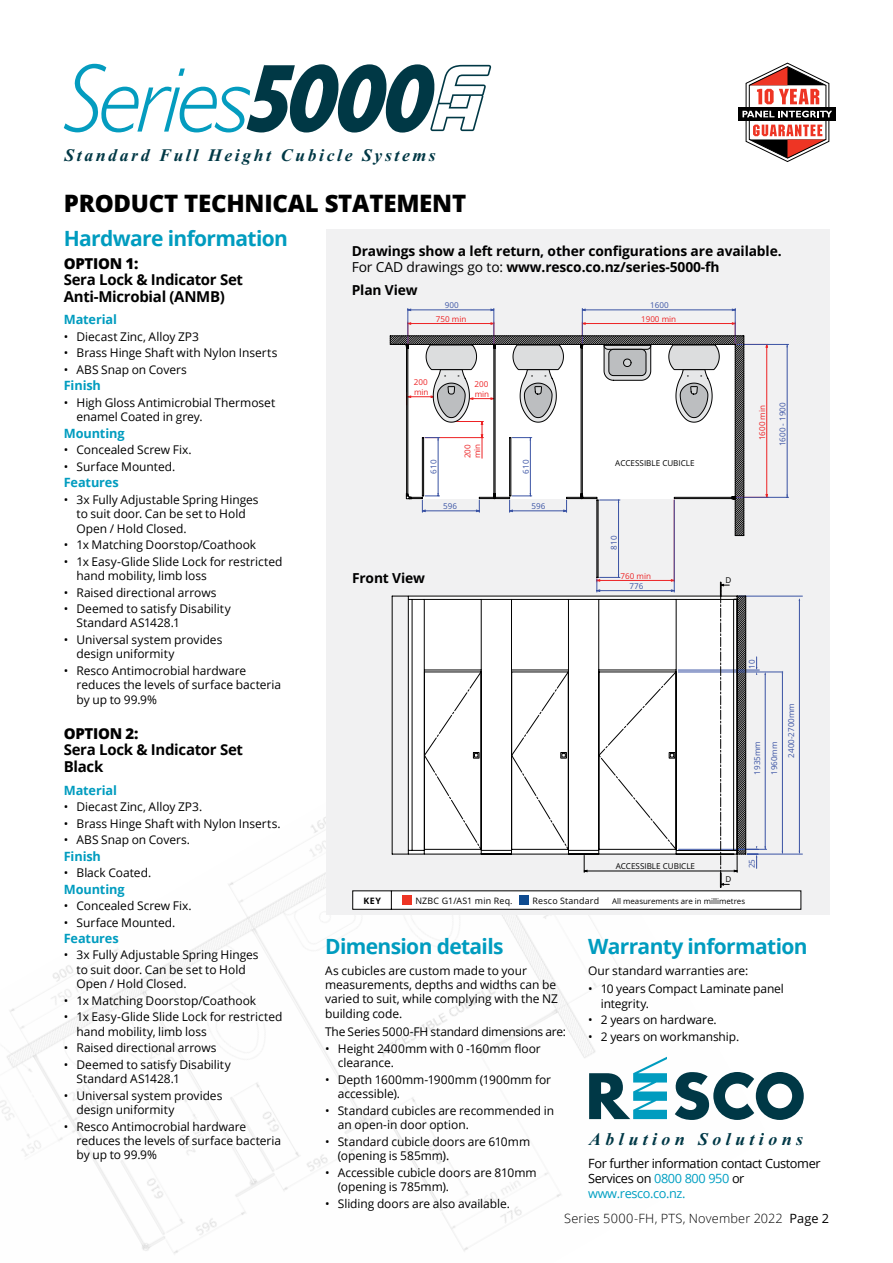
<style>
.page{position:relative;width:893px;height:1263px;background:#fff}
.page>*{position:absolute;margin:0;border:0;box-sizing:border-box;transform-origin:0 0}
.t1{font:800 24px "Open Sans";letter-spacing:-.01em;color:#000}
.t2{font:700 21px "Open Sans";letter-spacing:-.03em;color:#009cbf}
.t3{font:italic 700 17.85px "Times New Roman";letter-spacing:.25em;color:#003846}
.t4{font:italic 700 17.55px "Times New Roman";letter-spacing:.15em;color:#003845}
.t5{font:700 15px/16.5px "Open Sans";letter-spacing:-.02em;color:#000}
.t6{font:800 15px "Open Sans";letter-spacing:-.02em;color:#000}
.t7{font:700 13.8px/15.8px "Open Sans";letter-spacing:-.01em;color:#000}
.t8{font:12.75px/15.3px "Open Sans";letter-spacing:-.03em;color:#000}
.t9{font:700 12.75px "Open Sans";letter-spacing:-.01em;color:#009cbf}
.t10{font:300 12.75px "Open Sans";letter-spacing:.015em;color:#000}
.t11{font:12px/14.4px "Open Sans";letter-spacing:-.005em;color:#000}
.t12{font:12px "Open Sans";letter-spacing:-.025em;color:#000}
.t13{font:8.85px "Open Sans";letter-spacing:.02em;color:#000}
.t14{font:700 8.85px "Open Sans";color:#000}
.t15{font:8.1px/17.2px "Open Sans";color:#3a53a4}
.t16{font:8.1px/9.9px "Open Sans";color:#ed2224}
.t17{font:8.1px "Open Sans";color:#010101}
.t18{font:7.95px "Open Sans";color:#000}
.s1{font-weight:400}
.s2{color:#009fc2}
</style>
<div class="page">
<img style="left:0;top:817px;width:667px;height:437px">
<div style="left:326px;top:230px;width:503px;height:685px;background:#f1f1f2"></div>
<svg style="left:744px;top:335px;width:24px;height:201px"></svg>
<hr style="left:735px;top:308px;width:1px;height:35px;background:#3a53a4">
<hr style="left:582px;top:308px;width:1px;height:35px;background:#3a53a4">
<hr style="left:408px;top:308px;width:1px;height:35px;background:#3a53a4">
<hr style="left:494px;top:308px;width:1px;height:35px;background:#3a53a4">
<hr style="left:787px;top:344px;width:1px;height:153px;background:#3a53a4">
<hr style="left:737px;top:344px;width:52px;height:1px;background:#3a53a4">
<hr style="left:736px;top:497px;width:53px;height:1px;background:#3a53a4">
<svg style="left:766px;top:344px;width:1px;height:153px"></svg>
<svg style="left:408px;top:309px;width:266px;height:13px"></svg>
<svg style="left:390px;top:335px;width:354px;height:239px"></svg>
<hr style="left:738px;top:596px;width:64px;height:1px;background:#3a53a4">
<hr style="left:747px;top:854px;width:55px;height:1px;background:#3a53a4">
<svg style="left:352px;top:574px;width:449px;height:336px"></svg>
<svg style="left:406px;top:322px;width:314px;height:136px"></svg>
<svg style="left:64px;top:64px;width:427px;height:69px"></svg>
<div style="left:738px;top:107px;width:98px;height:14px;background:#000"></div>
<svg style="left:742px;top:62px;width:90px;height:100px"></svg>
<svg style="left:589px;top:1057px;width:215px;height:63px"></svg>
<h3 class="t4" style="left:64px;top:143px;width:373px">Standard Full Height Cubicle Systems</h3>
<h1 class="t1" style="left:64px;top:185px;width:404px">PRODUCT TECHNICAL STATEMENT</h1>
<p class="t7" style="left:352px;top:243px;width:431px">Drawings show a left return, other configurations are available.<br><span class="s1">For CAD drawings go to:</span> www.resco.co.nz/series-5000-fh</p>
<p class="t7" style="left:352px;top:282px;width:67px">Plan View</p>
<h2 class="t2" style="left:64px;top:223px;width:226px">Hardware information</h2>
<p class="t6" style="left:64px;top:252px;width:76px">OPTION 1:</p>
<p class="t5" style="left:64px;top:271px;width:181px">Sera Lock &amp; Indicator Set<br>Anti-Microbial (ANMB)</p>
<p class="t9" style="left:64px;top:311px;width:55px">Material</p>
<p class="t11" style="left:64px;top:329px;width:137px">• Diecast Zinc, Alloy ZP3</p>
<p class="t11" style="left:64px;top:345px;width:215px">• Brass Hinge Shaft with Nylon Inserts</p>
<p class="t11" style="left:64px;top:362px;width:125px">• ABS Snap on Covers</p>
<p class="t9" style="left:64px;top:377px;width:39px">Finish</p>
<p class="t11" style="left:77px;top:395px;width:200px;text-indent:-13px">• High Gloss Antimicrobial Thermoset enamel Coated in grey.</p>
<p class="t9" style="left:64px;top:424px;width:62px">Mounting</p>
<p class="t11" style="left:64px;top:442px;width:130px">• Concealed Screw Fix.</p>
<p class="t11" style="left:64px;top:459px;width:113px">• Surface Mounted.</p>
<p class="t9" style="left:64px;top:474px;width:56px">Features</p>
<p class="t11" style="left:77px;top:492px;width:183px;text-indent:-13px">• 3x Fully Adjustable Spring Hinges to suit door. Can be set to Hold<br>Open / Hold Closed.</p>
<p class="t11" style="left:64px;top:537px;width:194px">• 1x Matching Doorstop/Coathook</p>
<p class="t11" style="left:77px;top:554px;width:207px;text-indent:-13px">• 1x Easy-Glide Slide Lock for restricted hand mobility, limb loss</p>
<p class="t11" style="left:64px;top:585px;width:154px">• Raised directional arrows</p>
<p class="t11" style="left:77px;top:601px;width:156px;text-indent:-13px">• Deemed to satisfy Disability<br>Standard AS1428.1</p>
<p class="t11" style="left:77px;top:632px;width:147px;text-indent:-13px">• Universal system provides design uniformity</p>
<p class="t11" style="left:77px;top:663px;width:206px;text-indent:-13px">• Resco Antimocrobial hardware reduces the levels of surface bacteria by up to 99.9%</p>
<p class="t6" style="left:64px;top:722px;width:76px">OPTION 2:</p>
<p class="t5" style="left:64px;top:741px;width:181px">Sera Lock &amp; Indicator Set<br>Black</p>
<p class="t9" style="left:64px;top:781px;width:55px">Material</p>
<p class="t11" style="left:64px;top:799px;width:140px">• Diecast Zinc, Alloy ZP3.</p>
<p class="t11" style="left:64px;top:816px;width:218px">• Brass Hinge Shaft with Nylon Inserts.</p>
<p class="t11" style="left:64px;top:832px;width:128px">• ABS Snap on Covers.</p>
<p class="t9" style="left:64px;top:847px;width:39px">Finish</p>
<p class="t11" style="left:64px;top:865px;width:89px">• Black Coated.</p>
<p class="t9" style="left:64px;top:880px;width:62px">Mounting</p>
<p class="t11" style="left:64px;top:898px;width:130px">• Concealed Screw Fix.</p>
<p class="t11" style="left:64px;top:915px;width:113px">• Surface Mounted.</p>
<p class="t9" style="left:64px;top:929px;width:56px">Features</p>
<p class="t11" style="left:77px;top:947px;width:183px;text-indent:-13px">• 3x Fully Adjustable Spring Hinges to suit door. Can be set to Hold<br>Open / Hold Closed.</p>
<p class="t11" style="left:64px;top:993px;width:194px">• 1x Matching Doorstop/Coathook</p>
<p class="t11" style="left:77px;top:1009px;width:207px;text-indent:-13px">• 1x Easy-Glide Slide Lock for restricted hand mobility, limb loss</p>
<p class="t11" style="left:64px;top:1040px;width:154px">• Raised directional arrows</p>
<p class="t11" style="left:77px;top:1057px;width:156px;text-indent:-13px">• Deemed to satisfy Disability<br>Standard AS1428.1</p>
<p class="t11" style="left:77px;top:1088px;width:147px;text-indent:-13px">• Universal system provides design uniformity</p>
<p class="t11" style="left:77px;top:1119px;width:206px;text-indent:-13px">• Resco Antimocrobial hardware reduces the levels of surface bacteria by up to 99.9%</p>
<p class="t15" style="left:445px;top:296px;width:15px">900</p>
<p class="t16" style="left:436px;top:314px;width:32px">750 min</p>
<p class="t16" style="left:641px;top:314px;width:37px">1900 min</p>
<p class="t15" style="left:650px;top:296px;width:20px">1600</p>
<p class="t16" style="left:414px;top:377px;width:16px">200 min</p>
<p class="t16" style="left:475px;top:379px;width:16px">200 min</p>
<p class="t15" style="left:774px;top:446px;width:45px;rotate:-90deg">1600 - 1900</p>
<p class="t16" style="left:757px;top:440px;width:37px;rotate:-90deg">1600 min</p>
<p class="t16" style="left:462px;top:458px;width:16px;rotate:-90deg">200 min</p>
<p class="t17" style="left:615px;top:457px;width:81px">ACCESSIBLE CUBICLE</p>
<p class="t15" style="left:425px;top:473px;width:15px;rotate:-90deg">610</p>
<p class="t15" style="left:517px;top:473px;width:15px;rotate:-90deg">610</p>
<p class="t15" style="left:443px;top:497px;width:15px">596</p>
<p class="t15" style="left:532px;top:497px;width:15px">596</p>
<p class="t15" style="left:605px;top:550px;width:15px;rotate:-90deg">810</p>
<p class="t7" style="left:352px;top:569px;width:75px">Front View</p>
<p class="t16" style="left:621px;top:571px;width:32px">760 min</p>
<p class="t17" style="left:726px;top:574px;width:7px">D</p>
<p class="t15" style="left:630px;top:577px;width:15px">776</p>
<p class="t15" style="left:743px;top:669px;width:11px;rotate:-90deg">10</p>
<p class="t15" style="left:782px;top:758px;width:56px;rotate:-90deg">2400-2700mm</p>
<p class="t15" style="left:748px;top:775px;width:36px;rotate:-90deg">1935mm<br>1960mm</p>
<p class="t15" style="left:743px;top:868px;width:11px;rotate:-90deg">25</p>
<p class="t17" style="left:616px;top:861px;width:81px">ACCESSIBLE CUBICLE</p>
<p class="t17" style="left:726px;top:874px;width:7px">D</p>
<p class="t14" style="left:364px;top:894px;width:19px">KEY</p>
<p class="t13" style="left:415px;top:894px;width:99px">NZBC G1/AS1 min Req.</p>
<p class="t13" style="left:532px;top:894px;width:68px">Resco Standard</p>
<p class="t18" style="left:612px;top:895px;width:135px">All measurements are in millimetres</p>
<h2 class="t2" style="left:588px;top:931px;width:221px">Warranty information</h2>
<p class="t11" style="left:588px;top:963px;width:162px">Our standard warranties are:</p>
<p class="t11" style="left:601px;top:981px;width:185px;text-indent:-13px">• 10 years Compact Laminate panel integrity.</p>
<p class="t11" style="left:588px;top:1012px;width:130px">• 2 years on hardware.</p>
<p class="t11" style="left:588px;top:1029px;width:153px">• 2 years on workmanship.</p>
<h2 class="t2" style="left:325px;top:931px;width:180px">Dimension details</h2>
<p class="t11" style="left:325px;top:963px;width:234px">As cubicles are custom made to your measurements, depths and widths can be varied to suit, while complying with the NZ building code.</p>
<p class="t12" style="left:325px;top:1024px;width:242px">The Series 5000-FH standard dimensions are:</p>
<p class="t11" style="left:338px;top:1041px;width:204px;text-indent:-13px">• Height 2400mm with 0 -160mm floor clearance.</p>
<p class="t11" style="left:338px;top:1072px;width:215px;text-indent:-13px">• Depth 1600mm-1900mm (1900mm for accessible).</p>
<p class="t11" style="left:338px;top:1103px;width:218px;text-indent:-13px">• Standard cubicles are recommended in an open-in door option.</p>
<p class="t11" style="left:338px;top:1134px;width:194px;text-indent:-13px">• Standard cubicle doors are 610mm (opening is 585mm).</p>
<p class="t11" style="left:338px;top:1165px;width:200px;text-indent:-13px">• Accessible cubicle doors are 810mm (opening is 785mm).</p>
<p class="t11" style="left:325px;top:1196px;width:186px">• Sliding doors are also available.</p>
<h3 class="t3" style="left:589px;top:1126px;width:215px">Ablution Solutions</h3>
<p class="t8" style="left:588px;top:1155px;width:234px">For further information contact Customer<br>Services on <span class="s2">0800 800 950</span> or <span class="s2">www.resco.co.nz.</span></p>
<p class="t10" style="left:564px;top:1209px;width:267px">Series 5000-FH, PTS, November 2022 <span class="s1">Page 2</span></p>
</div>
